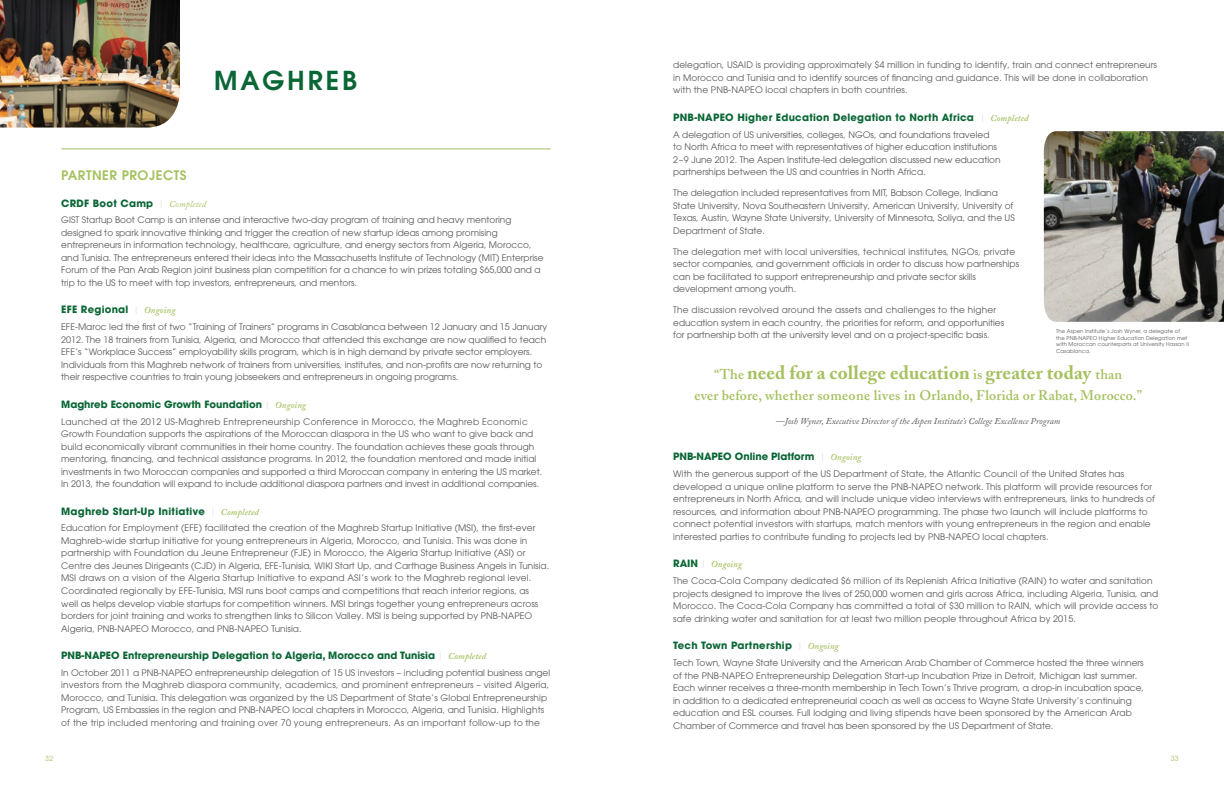
<style>
.page{position:relative;width:1224px;height:792px;background:#fff}
.page>*{position:absolute;margin:0;border:0;box-sizing:border-box;transform-origin:0 0}
.t1{font:600 26px "Avant Garde";color:#0b6636}
.t2{font:700 19px "Adobe Caslon";letter-spacing:.005em;color:#a5c15f}
.t3{font:600 14px "Adobe Caslon";letter-spacing:.01em;color:#a5c15f}
.t4{font:600 13px "Avant Garde";letter-spacing:.04em;color:#a5c15f}
.t5{font:700 10px "Avant Garde";letter-spacing:.025em;color:#0b6636}
.t6{font:700 10px "Avant Garde";letter-spacing:.005em;color:#0b6636}
.t7{font:italic 600 9px "Adobe Caslon";letter-spacing:.015em;color:#a5c15f}
.t8{font:8.9px/12.5px "Avant Garde";letter-spacing:.005em;color:#57585a}
.t9{font:italic 8.9px "Adobe Caslon";color:#57585a}
.t10{font:7px "Avant Garde";color:#a5c15f}
.t11{font:5.2px/6.5px "Avant Garde";letter-spacing:.02em;color:#57585a}
.s1{font-weight:200;font-size:9px;color:#bcbdc0}
.s2{font-family:"Adobe Caslon";font-weight:400;font-style:italic;font-size:9px;color:#a5c15f}
.s3{font-family:"Adobe Caslon";font-weight:600;font-style:italic;font-size:9px;color:#a5c15f}
.s4{font-weight:600;font-size:14px}
.s5{font-family:"Avant Garde";font-weight:700;font-style:normal;font-size:10px;color:#0b6636}
.s6{font-family:"Avant Garde";font-weight:200;font-style:normal;color:#bcbdc0}
</style>
<div class="page">
<img style="left:1044px;top:131px;width:180px;height:191px">
<img style="left:0;top:0;width:180px;height:128px">
<hr style="left:61px;top:149px;width:490px;height:1px;background:#a5c15f">
<h1 class="t1" style="left:214px;top:64px;width:22px">MAGHREB</h1>
<h3 class="t4" style="left:61px;top:166px;width:127px">PARTNER PROJECTS</h3>
<p class="t5" style="left:61px;top:196px;width:146px">CRDF Boot Camp <span class="s1">|</span> <span class="s2">Completed</span></p>
<p class="t8" style="left:61px;top:214px;width:484px">GIST Startup Boot Camp is an intense and interactive two-day program of training and heavy mentoring designed to spark innovative thinking and trigger the creation of new startup ideas among promising entrepreneurs in information technology, healthcare, agriculture, and energy sectors from Algeria, Morocco, and Tunisia. The entrepreneurs entered their ideas into the Massachusetts Institute of Technology (MIT) Enterprise Forum of the Pan Arab Region joint business plan competition for a chance to win prizes totaling $65,000 and a trip to the US to meet with top investors, entrepreneurs, and mentors.</p>
<p class="t5" style="left:61px;top:303px;width:116px">EFE Regional <span class="s1">|</span> <span class="s3">Ongoing</span></p>
<p class="t8" style="left:61px;top:321px;width:488px">EFE-Maroc led the first of two “Training of Trainers” programs in Casablanca between 12 January and 15 January 2012. The 18 trainers from Tunisia, Algeria, and Morocco that attended this exchange are now qualified to teach EFE’s “Workplace Success” employability skills program, which is in high demand by private sector employers.<br>Individuals from this Maghreb network of trainers from universities, institutes, and non-profits are now returning to their respective countries to train young jobseekers and entrepreneurs in ongoing programs.</p>
<p class="t6" style="left:61px;top:398px;width:247px">Maghreb Economic Growth Foundation <span class="s1">|</span> <span class="s3">Ongoing</span></p>
<p class="t8" style="left:61px;top:415px;width:483px">Launched at the 2012 US-Maghreb Entrepreneurship Conference in Morocco, the Maghreb Economic Growth Foundation supports the aspirations of the Moroccan diaspora in the US who want to give back and build economically vibrant communities in their home country. The foundation achieves these goals through mentoring, financing, and technical assistance programs. In 2012, the foundation mentored and made initial investments in two Moroccan companies and supported a third Moroccan company in entering the US market.<br>In 2013, the foundation will expand to include additional diaspora partners and invest in additional companies.</p>
<p class="t5" style="left:61px;top:504px;width:199px">Maghreb Start-Up Initiative <span class="s1">|</span> <span class="s3">Completed</span></p>
<p class="t8" style="left:61px;top:522px;width:490px">Education for Employment (EFE) facilitated the creation of the Maghreb Startup Initiative (MSI), the first-ever Maghreb-wide startup initiative for young entrepreneurs in Algeria, Morocco, and Tunisia. This was done in partnership with Foundation du Jeune Entrepreneur (FJE) in Morocco, the Algeria Startup Initiative (ASI) or Centre des Jeunes Dirigeants (CJD) in Algeria, EFE-Tunisia, WIKI Start Up, and Carthage Business Angels in Tunisia.<br>MSI draws on a vision of the Algeria Startup Initiative to expand ASI’s work to the Maghreb regional level.<br>Coordinated regionally by EFE-Tunisia, MSI runs boot camps and competitions that reach interior regions, as<br>well as helps develop viable startups for competition winners. MSI brings together young entrepreneurs across borders for joint training and works to strengthen links to Silicon Valley. MSI is being supported by PNB-NAPEO Algeria, PNB-NAPEO Morocco, and PNB-NAPEO Tunisia.</p>
<p class="t6" style="left:61px;top:649px;width:426px">PNB-NAPEO Entrepreneurship Delegation to Algeria, Morocco and Tunisia <span class="s1">|</span> <span class="s3">Completed</span></p>
<p class="t8" style="left:61px;top:666px;width:491px">In October 2011 a PNB-NAPEO entrepreneurship delegation of 15 US investors – including potential business angel investors from the Maghreb diaspora community, academics, and prominent entrepreneurs – visited Algeria, Morocco, and Tunisia. This delegation was organized by the US Department of State’s Global Entrepreneurship Program, US Embassies in the region and PNB-NAPEO local chapters in Morocco, Algeria, and Tunisia. Highlights of the trip included mentoring and training over 70 young entrepreneurs. As an important follow-up to the</p>
<p class="t8" style="left:673px;top:59px;width:485px">delegation, USAID is providing approximately $4 million in funding to identify, train and connect entrepreneurs in Morocco and Tunisia and to identify sources of financing and guidance. This will be done in collaboration with the PNB-NAPEO local chapters in both countries.</p>
<p class="t5" style="left:673px;top:111px;width:357px">PNB-NAPEO Higher Education Delegation to North Africa <span class="s1">|</span> <span class="s3">Completed</span></p>
<p class="t8" style="left:673px;top:128px;width:329px">A delegation of US universities, colleges, NGOs, and foundations traveled to North Africa to meet with representatives of higher education institutions 2–9 June 2012. The Aspen Institute-led delegation discussed new education partnerships between the US and countries in North Africa.</p>
<p class="t8" style="left:673px;top:187px;width:343px">The delegation included representatives from MIT, Babson College, Indiana State University, Nova Southeastern University, American University, University of Texas, Austin, Wayne State University, University of Minnesota, Soliya, and the US Department of State.</p>
<p class="t8" style="left:673px;top:245px;width:347px">The delegation met with local universities, technical institutes, NGOs, private sector companies, and government officials in order to discuss how partnerships can be facilitated to support entrepreneurship and private sector skills development among youth.</p>
<p class="t8" style="left:673px;top:304px;width:333px">The discussion revolved around the assets and challenges to the higher education system in each country, the priorities for reform, and opportunities for partnership both at the university level and on a project-specific basis.</p>
<p class="t11" style="left:1056px;top:328px;width:134px">The Aspen Institute’s Josh Wyner, a delegate of the PNB-NAPEO Higher Education Delegation met with Moroccan counterparts at University Hassan II Casablanca.</p>
<h2 class="t2" style="left:714px;top:361px;width:410px"><span class="s4">“The</span> need for a college education <span class="s4">is</span> greater today <span class="s4">than</span></h2>
<h3 class="t3" style="left:694px;top:387px;width:449px">ever before, whether someone lives in Orlando, Florida or Rabat, Morocco.”</h3>
<p class="t9" style="left:776px;top:416px;width:286px">—Josh Wyner, Executive Director of the Aspen Institute’s College Excellence Program</p>
<p class="t6" style="left:673px;top:450px;width:190px">PNB-NAPEO Online Platform <span class="s1">|</span> <span class="s3">Ongoing</span></p>
<p class="t8" style="left:673px;top:468px;width:483px">With the generous support of the US Department of State, the Atlantic Council of the United States has developed a unique online platform to serve the PNB-NAPEO network. This platform will provide resources for entrepreneurs in North Africa, and will include unique video interviews with entrepreneurs, links to hundreds of resources, and information about PNB-NAPEO programming. The phase two launch will include platforms to connect potential investors with startups, match mentors with young entrepreneurs in the region and enable interested parties to contribute funding to projects led by PNB-NAPEO local chapters.</p>
<p class="t7" style="left:673px;top:559px;width:71px"><span class="s5">RAIN</span> <span class="s6">|</span> Ongoing</p>
<p class="t8" style="left:673px;top:575px;width:487px">The Coca-Cola Company dedicated $6 million of its Replenish Africa Initiative (RAIN) to water and sanitation projects designed to improve the lives of 250,000 women and girls across Africa, including Algeria, Tunisia, and Morocco. The Coca-Cola Company has committed a total of $30 million to RAIN, which will provide access to safe drinking water and sanitation for at least two million people throughout Africa by 2015.</p>
<p class="t5" style="left:673px;top:639px;width:167px">Tech Town Partnership <span class="s1">|</span> <span class="s3">Ongoing</span></p>
<p class="t8" style="left:673px;top:657px;width:472px">Tech Town, Wayne State University and the American Arab Chamber of Commerce hosted the three winners of the PNB-NAPEO Entrepreneurship Delegation Start-up Incubation Prize in Detroit, Michigan last summer.<br>Each winner receives a three-month membership in Tech Town’s Thrive program, a drop-in incubation space, in addition to a dedicated entrepreneurial coach as well as access to Wayne State University’s continuing education and ESL courses. Full lodging and living stipends have been sponsored by the American Arab Chamber of Commerce and travel has been sponsored by the US Department of State.</p>
<p class="t10" style="left:45px;top:754px;width:10px">32</p>
<p class="t10" style="left:1171px;top:754px;width:10px">33</p>
</div>
